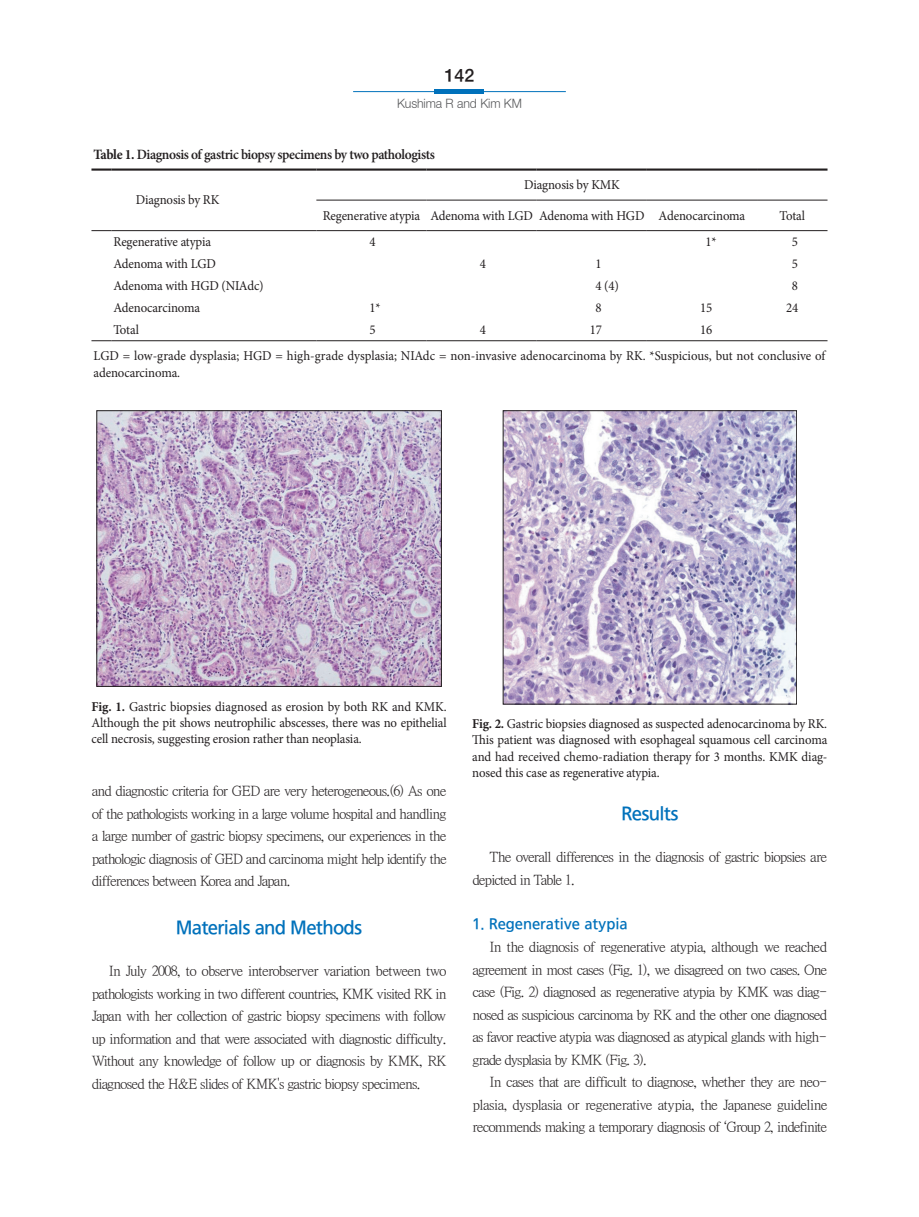
<style>
.page{position:relative;width:919px;height:1217px;background:#fff}
.page>*{position:absolute;margin:0;border:0;box-sizing:border-box;transform-origin:0 0}
.서론{font:18.75px "Rix J Go M";letter-spacing:-.04em;color:#0071bb}
.t1{font:18px "Sand Kg";color:#231f20}
._1__제목{font:15px "Rix J Go M";letter-spacing:-.005em;color:#0071bb}
.본문_바탕글{font:14.25px/22.5px "Y Mj O42";letter-spacing:-.1em;color:#231f20;text-align:justify}
.표_제목{font:600 14.25px "Minion Pro";letter-spacing:-.03em;color:#231f20;scale:.95 1}
.그림제목{font:13.5px/16.2px "Minion Pro";letter-spacing:-.01em;color:#231f20;text-align:justify;scale:.95 1}
.표_본문{font:13.5px/16.2px "Minion Pro";letter-spacing:-.01em;color:#231f20;scale:.95 1}
.머리글_왼쪽{font:12.75px "Sand Jg";letter-spacing:-.005em;color:#57585a}
.s1{font-weight:700}
.s2{font-family:"Batang"}
</style>
<div class="page">
<hr style="left:353px;top:91px;width:213px;height:1px;background:#0071bb">
<div style="left:435px;top:89px;width:49px;height:5px;background:#0071bb"></div>
<hr style="left:316px;top:200px;width:110px;height:1px;background:#231f20">
<hr style="left:426px;top:200px;width:110px;height:1px;background:#231f20">
<hr style="left:536px;top:200px;width:110px;height:1px;background:#231f20">
<hr style="left:646px;top:200px;width:111px;height:1px;background:#231f20">
<hr style="left:757px;top:200px;width:70px;height:1px;background:#231f20">
<hr style="left:316px;top:168px;width:110px;height:3px;background:#231f20">
<hr style="left:426px;top:168px;width:110px;height:3px;background:#231f20">
<hr style="left:536px;top:168px;width:110px;height:3px;background:#231f20">
<hr style="left:646px;top:168px;width:111px;height:3px;background:#231f20">
<hr style="left:757px;top:168px;width:70px;height:3px;background:#231f20">
<hr style="left:316px;top:230px;width:110px;height:1px;background:#231f20">
<hr style="left:426px;top:230px;width:110px;height:1px;background:#231f20">
<hr style="left:536px;top:230px;width:110px;height:1px;background:#231f20">
<hr style="left:646px;top:230px;width:111px;height:1px;background:#231f20">
<hr style="left:757px;top:230px;width:70px;height:1px;background:#231f20">
<hr style="left:111px;top:340px;width:205px;height:1px;background:#231f20">
<hr style="left:316px;top:340px;width:110px;height:1px;background:#231f20">
<hr style="left:426px;top:340px;width:110px;height:1px;background:#231f20">
<hr style="left:536px;top:340px;width:110px;height:1px;background:#231f20">
<hr style="left:646px;top:340px;width:111px;height:1px;background:#231f20">
<hr style="left:757px;top:340px;width:70px;height:1px;background:#231f20">
<hr style="left:111px;top:168px;width:205px;height:3px;background:#231f20">
<hr style="left:111px;top:230px;width:205px;height:1px;background:#231f20">
<svg style="left:91px;top:340px;width:20px;height:1px"></svg>
<hr style="left:91px;top:168px;width:20px;height:3px;background:#231f20">
<svg style="left:91px;top:230px;width:20px;height:1px"></svg>
<img style="left:98px;top:412px;width:341px;height:272px">
<div style="left:96px;top:410px;width:345px;height:276px;border:1px solid #231f20"></div>
<img style="left:505px;top:412px;width:289px;height:290px">
<p class="t1" style="left:444px;top:67px;width:31px">142</p>
<p class="머리글_왼쪽" style="left:397px;top:98px;width:126px">Kushima R and Kim KM</p>
<p class="표_제목" style="left:94px;top:144px;width:361px"><span class="s1">Table 1.</span> Diagnosis of gastric biopsy specimens by two pathologists</p>
<p class="표_본문" style="left:136px;top:192px;width:90px">Diagnosis by RK</p>
<p class="표_본문" style="left:524px;top:177px;width:102px">Diagnosis by KMK</p>
<p class="표_본문" style="left:322px;top:207px;width:104px">Regenerative atypia</p>
<p class="표_본문" style="left:430px;top:207px;width:109px">Adenoma with LGD</p>
<p class="표_본문" style="left:539px;top:207px;width:112px">Adenoma with HGD</p>
<p class="표_본문" style="left:658px;top:207px;width:93px">Adenocarcinoma</p>
<p class="표_본문" style="left:779px;top:207px;width:28px">Total</p>
<p class="표_본문" style="left:113px;top:233px;width:104px">Regenerative atypia</p>
<p class="표_본문" style="left:369px;top:233px;width:8px">4</p>
<p class="표_본문" style="left:705px;top:233px;width:13px">1*</p>
<p class="표_본문" style="left:791px;top:233px;width:8px">5</p>
<p class="표_본문" style="left:113px;top:255px;width:109px">Adenoma with LGD</p>
<p class="표_본문" style="left:479px;top:255px;width:8px">4</p>
<p class="표_본문" style="left:595px;top:255px;width:8px">1</p>
<p class="표_본문" style="left:791px;top:255px;width:8px">5</p>
<p class="표_본문" style="left:113px;top:277px;width:160px">Adenoma with HGD (NIAdc)</p>
<p class="표_본문" style="left:595px;top:277px;width:26px">4 (4)</p>
<p class="표_본문" style="left:791px;top:277px;width:8px">8</p>
<p class="표_본문" style="left:113px;top:299px;width:93px">Adenocarcinoma</p>
<p class="표_본문" style="left:369px;top:299px;width:13px">1*</p>
<p class="표_본문" style="left:595px;top:299px;width:8px">8</p>
<p class="표_본문" style="left:700px;top:299px;width:14px">15</p>
<p class="표_본문" style="left:786px;top:299px;width:14px">24</p>
<p class="표_본문" style="left:113px;top:321px;width:28px">Total</p>
<p class="표_본문" style="left:369px;top:321px;width:8px">5</p>
<p class="표_본문" style="left:479px;top:321px;width:8px">4</p>
<p class="표_본문" style="left:590px;top:321px;width:14px">17</p>
<p class="표_본문" style="left:700px;top:321px;width:14px">16</p>
<p class="표_본문" style="left:94px;top:348px;width:771px">LGD = low-grade dysplasia; HGD = high-grade dysplasia; NIAdc = non-invasive adenocarcinoma by RK. *Suspicious, but not conclusive of adenocarcinoma.</p>
<p class="그림제목" style="left:91px;top:698px;width:375px"><span class="s1">Fig. 1.</span> Gastric biopsies diagnosed as erosion by both RK and KMK.<br>Although the pit shows neutrophilic abscesses, there was no epithelial cell necrosis, suggesting erosion rather than neoplasia.</p>
<p class="본문_바탕글" style="left:91px;top:780px;width:357px">and diagnostic criteria for GED are very heterogeneous.(6) As one of the pathologists working in a large volume hospital and handling a large number of gastric biopsy specimens, our experiences in the pathologic diagnosis of GED and carcinoma might help identify the differences between Korea and Japan.</p>
<p class="서론" style="left:176px;top:916px;width:188px">Materials and Methods</p>
<p class="본문_바탕글" style="left:91px;top:960px;width:357px;text-indent:17px">In July 2008, to observe interobserver variation between two pathologists working in two different countries, KMK visited RK in Japan with her collection of gastric biopsy specimens with follow up information and that were associated with diagnostic difficulty.<br>Without any knowledge of follow up or diagnosis by KMK, RK diagnosed the H&amp;E slides of KMK's gastric biopsy specimens.</p>
<p class="그림제목" style="left:472px;top:715px;width:375px"><span class="s1">Fig. 2.</span> Gastric biopsies diagnosed as suspected adenocarcinoma by RK.<br>This patient was diagnosed with esophageal squamous cell carcinoma and had received chemo-radiation therapy for 3 months. KMK diag&shy;nosed this case as regenerative atypia.</p>
<p class="서론" style="left:621px;top:802px;width:59px">Results</p>
<p class="본문_바탕글" style="left:472px;top:846px;width:356px;text-indent:17px">The overall differences in the diagnosis of gastric biopsies are depicted in Table 1.</p>
<p class="_1__제목" style="left:472px;top:915px;width:157px">1. Regenerative atypia</p>
<p class="본문_바탕글" style="left:472px;top:936px;width:357px;text-indent:17px">In the diagnosis of regenerative atypia, although we reached agreement in most cases (Fig. 1), we disagreed on two cases. One case (Fig. 2) diagnosed as regenerative atypia by KMK was diag&shy;nosed as suspicious carcinoma by RK and the other one diagnosed as favor reactive atypia was diagnosed as atypical glands with high&shy;grade dysplasia by KMK (Fig. 3).</p>
<p class="본문_바탕글" style="left:472px;top:1071px;width:357px;text-indent:17px">In cases that are difficult to diagnose, whether they are neo&shy;plasia, dysplasia or regenerative atypia, the Japanese guideline recommends making a temporary diagnosis of <span class="s2">‘</span>Group 2, indefinite</p>
</div>
